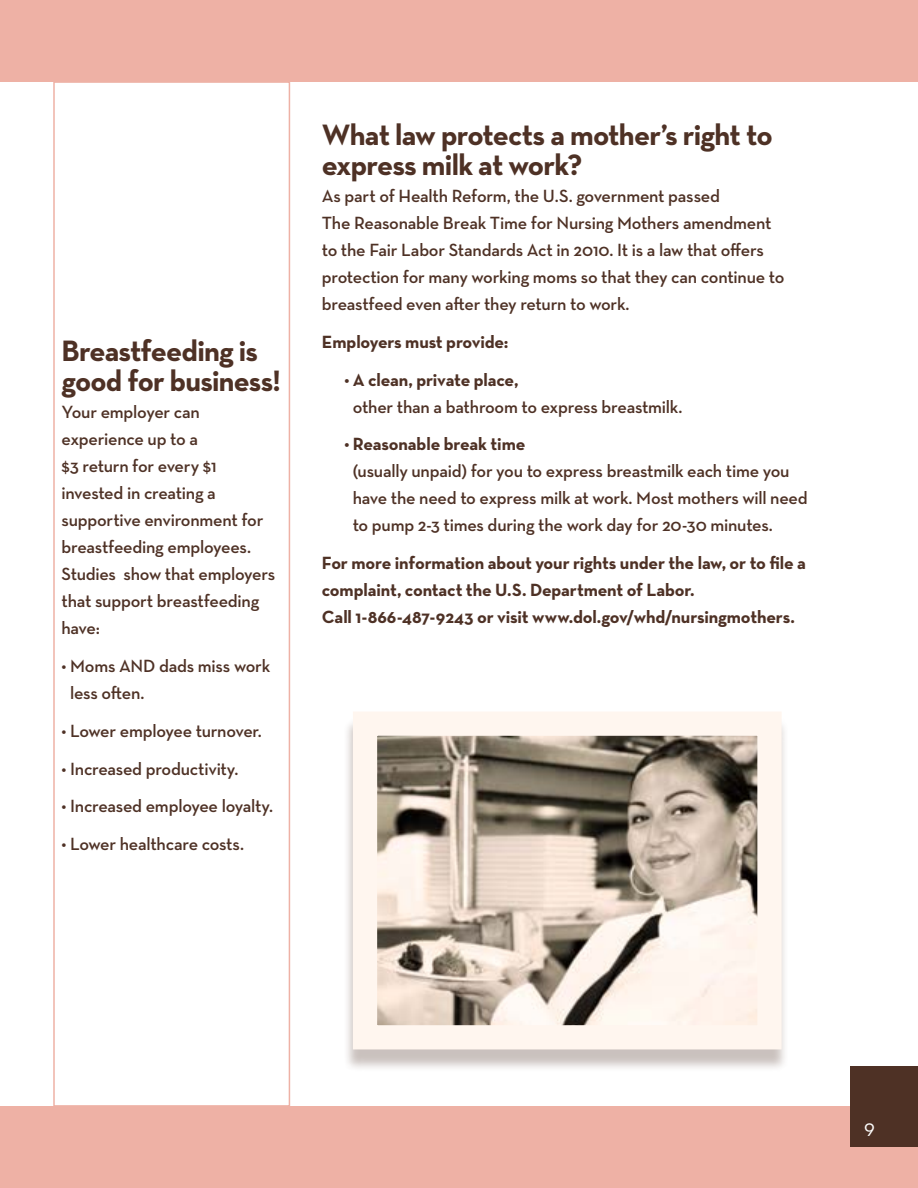
<style>
.page{position:relative;width:918px;height:1188px;background:#fff}
.page>*{position:absolute;margin:0;border:0;box-sizing:border-box;transform-origin:0 0}
.Section_heads{font:700 30px/30px "Neutraface Text";letter-spacing:-.025em;color:#4e3125}
.t1{font:21px "Neutraface Text";color:#fff}
.body_text{font:600 18px/27px "Neutraface Text";letter-spacing:-.015em;color:#4e3125}
.body_text-2{font:700 18px/27px "Neutraface Text";letter-spacing:-.01em;color:#4e3125}
.s1{font-weight:700}
</style>
<div class="page">
<div style="left:0;top:0;width:918px;height:82px;background:#eeb1a5"></div>
<div style="left:0;top:1106px;width:918px;height:82px;background:#eeb1a5"></div>
<div style="left:850px;top:1066px;width:68px;height:82px;background:#4e3125"></div>
<div style="left:53px;top:81px;width:237px;height:1026px;border:2px solid #eeb1a5"></div>
<div style="left:344px;top:718px;width:445px;height:354px;background:#4e3125;opacity:.3"></div>
<img style="left:378px;top:737px;width:379px;height:287px">
<div style="left:353px;top:712px;width:429px;height:337px;border:24px solid #fff6ef"></div>
<p class="Section_heads" style="left:62px;top:336px;width:221px">Breastfeeding is good for business!</p>
<p class="body_text" style="left:62px;top:398px;width:215px">Your employer can experience up to a<br>$3 return for every $1 invested in creating a supportive environment for breastfeeding employees.<br>Studies show that employers that support breastfeeding have:</p>
<p class="body_text" style="left:70px;top:652px;width:202px;text-indent:-9px">• Moms AND dads miss work less often.</p>
<p class="body_text" style="left:62px;top:717px;width:202px">• Lower employee turnover.</p>
<p class="body_text" style="left:62px;top:755px;width:179px">• Increased productivity.</p>
<p class="body_text" style="left:62px;top:793px;width:213px">• Increased employee loyalty.</p>
<p class="body_text" style="left:62px;top:830px;width:184px">• Lower healthcare costs.</p>
<p class="Section_heads" style="left:322px;top:119px;width:452px">What law protects a mother’s right to express milk at work?</p>
<p class="body_text" style="left:322px;top:182px;width:464px">As part of Health Reform, the U.S. government passed<br>The Reasonable Break Time for Nursing Mothers amendment to the Fair Labor Standards Act in 2010. It is a law that offers protection for many working moms so that they can continue to breastfeed even after they return to work.</p>
<p class="body_text-2" style="left:322px;top:328px;width:188px">Employers must provide:</p>
<p class="body_text" style="left:353px;top:366px;width:331px;text-indent:-8px"><span class="s1">• A clean, private place,<br></span>other than a bathroom to express breastmilk.</p>
<p class="body_text" style="left:353px;top:431px;width:456px;text-indent:-8px"><span class="s1">• Reasonable break time<br></span>(usually unpaid) for you to express breastmilk each time you have the need to express milk at work. Most mothers will need to pump 2-3 times during the work day for 20-30 minutes.</p>
<p class="body_text-2" style="left:322px;top:549px;width:486px">For more information about your rights under the law, or to file a complaint, contact the U.S. Department of Labor.</p>
<p class="body_text-2" style="left:322px;top:603px;width:475px">Call 1-866-487-9243 or visit www.dol.gov/whd/nursingmothers.</p>
<p class="t1" style="left:864px;top:1114px;width:12px">9</p>
</div>
